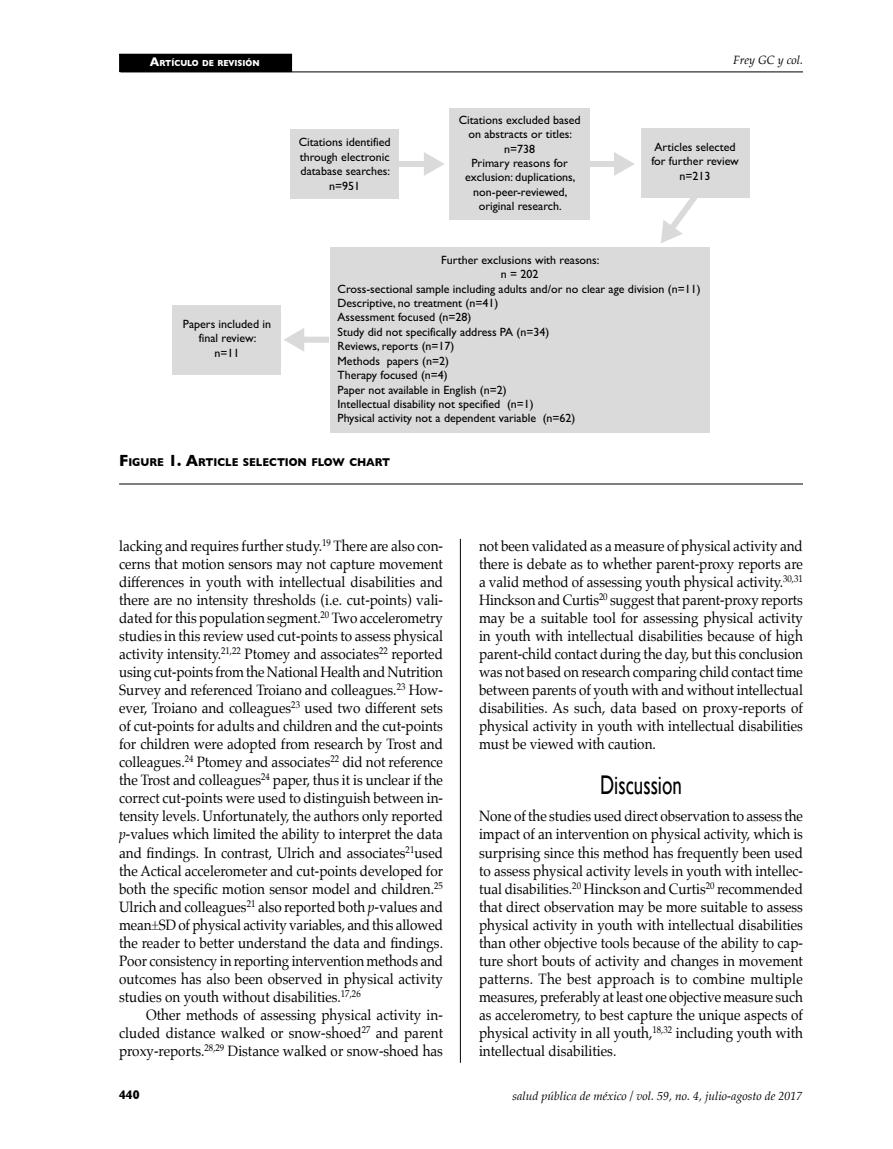
<style>
.page{position:relative;width:893px;height:1149px;background:#fff}
.page>*{position:absolute;margin:0;border:0;box-sizing:border-box;transform-origin:0 0}
.t1{font:27px "Gill Sans";color:#000;scale:.7 1}
.t2{font:15px/18px "Palatino";color:#000;text-align:justify;scale:.9 1}
.t3{font:700 12.75px "Gill Sans";color:#000;scale:.9 1}
.t4{font:12px/14.4px "Gill Sans";color:#000;text-align:center}
.t5{font:italic 12px "Palatino";color:#000}
.t6{font:700 11.55px "Gill Sans";color:#000;scale:.9 1}
.t7{font:700 8.85px "Gill Sans";color:#fff;scale:.9 1}
.s1{font-size:12.75px}
.s2{font-size:16.5px}
.s3{font-style:italic}
</style>
<div class="page">
<div style="left:120px;top:54px;width:172px;height:18px;background:#000"></div>
<hr style="left:120px;top:72px;width:683px;height:1px;background:#000">
<hr style="left:460px;top:538px;width:1px;height:524px;background:#000">
<svg style="left:661px;top:197px;width:42px;height:46px"></svg>
<div style="left:449px;top:108px;width:141px;height:111px;background:#dadada"></div>
<div style="left:290px;top:129px;width:109px;height:70px;background:#dadada"></div>
<div style="left:399px;top:161px;width:28px;height:6px;background:#dadada"></div>
<svg style="left:424px;top:152px;width:20px;height:24px"></svg>
<div style="left:641px;top:128px;width:108px;height:69px;background:#dadada"></div>
<div style="left:589px;top:161px;width:29px;height:6px;background:#dadada"></div>
<svg style="left:614px;top:152px;width:20px;height:24px"></svg>
<div style="left:330px;top:247px;width:380px;height:185px;background:#dadada"></div>
<div style="left:173px;top:305px;width:108px;height:69px;background:#dadada"></div>
<div style="left:301px;top:336px;width:28px;height:6px;background:#dadada"></div>
<svg style="left:284px;top:328px;width:20px;height:23px"></svg>
<hr style="left:119px;top:483px;width:684px;height:1px;background:#000">
<p class="t7" style="left:150px;top:56px;width:123px"><span class="s1">A</span>RTÍCULO DE REVISIÓN</p>
<p class="t4" style="left:183px;top:316px;width:90px">Papers included in final review:<br>n=11</p>
<p class="t5" style="left:733px;top:50px;width:72px">Frey GC y col.</p>
<p class="t4" style="left:459px;top:112px;width:124px">Citations excluded based on abstracts or titles: n=738<br>Primary reasons for exclusion: duplications, non-peer-reviewed, original research.</p>
<p class="t4" style="left:299px;top:135px;width:94px">Citations identified through electronic database searches: n=951</p>
<p class="t4" style="left:651px;top:139px;width:89px">Articles selected for further review n=213</p>
<p class="t4" style="left:441px;top:252px;width:160px">Further exclusions with reasons:</p>
<p class="t4" style="left:501px;top:267px;width:39px">n = 202</p>
<p class="t4" style="left:338px;top:281px;width:364px">Cross-sectional sample including adults and/or no clear age division (n=11)</p>
<p class="t4" style="left:338px;top:295px;width:162px">Descriptive, no treatment (n=41)</p>
<p class="t4" style="left:338px;top:310px;width:135px">Assessment focused (n=28)</p>
<p class="t4" style="left:338px;top:324px;width:213px">Study did not specifically address PA (n=34)</p>
<p class="t4" style="left:338px;top:339px;width:118px">Reviews, reports (n=17)</p>
<p class="t4" style="left:338px;top:353px;width:113px">Methods papers (n=2)</p>
<p class="t4" style="left:338px;top:367px;width:112px">Therapy focused (n=4)</p>
<p class="t4" style="left:338px;top:382px;width:171px">Paper not available in English (n=2)</p>
<p class="t4" style="left:338px;top:396px;width:198px">Intellectual disability not specified (n=1)</p>
<p class="t4" style="left:338px;top:411px;width:239px">Physical activity not a dependent variable (n=62)</p>
<p class="t6" style="left:119px;top:453px;width:303px"><span class="s2">F</span>IGURE <span class="s2">1. A</span>RTICLE SELECTION FLOW CHART</p>
<p class="t2" style="left:119px;top:537px;width:362px">lacking and requires further study.<sup>19</sup> There are also con&shy;cerns that motion sensors may not capture movement differences in youth with intellectual disabilities and there are no intensity thresholds (i.e. cut-points) vali&shy;dated for this population segment.<sup>20</sup> Two accelerometry studies in this review used cut-points to assess physical activity intensity.<sup>21,22</sup> Ptomey and associates<sup>22</sup> reported using cut-points from the National Health and Nutrition Survey and referenced Troiano and colleagues.<sup>23</sup> How&shy;ever, Troiano and colleagues<sup>23</sup> used two different sets of cut-points for adults and children and the cut-points for children were adopted from research by Trost and colleagues.<sup>24</sup> Ptomey and associates<sup>22</sup> did not reference the Trost and colleagues<sup>24</sup> paper, thus it is unclear if the correct cut-points were used to distinguish between in&shy;tensity levels. Unfortunately, the authors only reported <span class="s3">p</span>-values which limited the ability to interpret the data and findings. In contrast, Ulrich and associates<sup>21</sup>used the Actical accelerometer and cut-points developed for both the specific motion sensor model and children.<sup>25<br></sup>Ulrich and colleagues<sup>21</sup> also reported both <span class="s3">p</span>-values and mean±SD of physical activity variables, and this allowed the reader to better understand the data and findings.<br>Poor consistency in reporting intervention methods and outcomes has also been observed in physical activity studies on youth without disabilities.<sup>17,26</sup></p>
<p class="t2" style="left:119px;top:1005px;width:361px;text-indent:27px">Other methods of assessing physical activity in&shy;cluded distance walked or snow-shoed<sup>27</sup> and parent proxy-reports.<sup>28,29</sup> Distance walked or snow-shoed has</p>
<p class="t2" style="left:479px;top:537px;width:362px">not been validated as a measure of physical activity and there is debate as to whether parent-proxy reports are a valid method of assessing youth physical activity.<sup>30,31<br></sup>Hinckson and Curtis<sup>20</sup> suggest that parent-proxy reports may be a suitable tool for assessing physical activity in youth with intellectual disabilities because of high parent-child contact during the day, but this conclusion was not based on research comparing child contact time between parents of youth with and without intellectual disabilities. As such, data based on proxy-reports of physical activity in youth with intellectual disabilities must be viewed with caution.</p>
<h1 class="t1" style="left:600px;top:769px;width:118px">Discussion</h1>
<p class="t2" style="left:479px;top:807px;width:361px">None of the studies used direct observation to assess the impact of an intervention on physical activity, which is surprising since this method has frequently been used to assess physical activity levels in youth with intellec&shy;tual disabilities.<sup>20</sup> Hinckson and Curtis<sup>20</sup> recommended that direct observation may be more suitable to assess physical activity in youth with intellectual disabilities than other objective tools because of the ability to cap&shy;ture short bouts of activity and changes in movement patterns. The best approach is to combine multiple measures, preferably at least one objective measure such as accelerometry, to best capture the unique aspects of physical activity in all youth,<sup>18,32</sup> including youth with intellectual disabilities.</p>
<p class="t3" style="left:119px;top:1083px;width:24px">440</p>
<p class="t5" style="left:513px;top:1085px;width:291px">salud pública de méxico / vol. 59, no. 4, julio-agosto de 2017</p>
</div>
